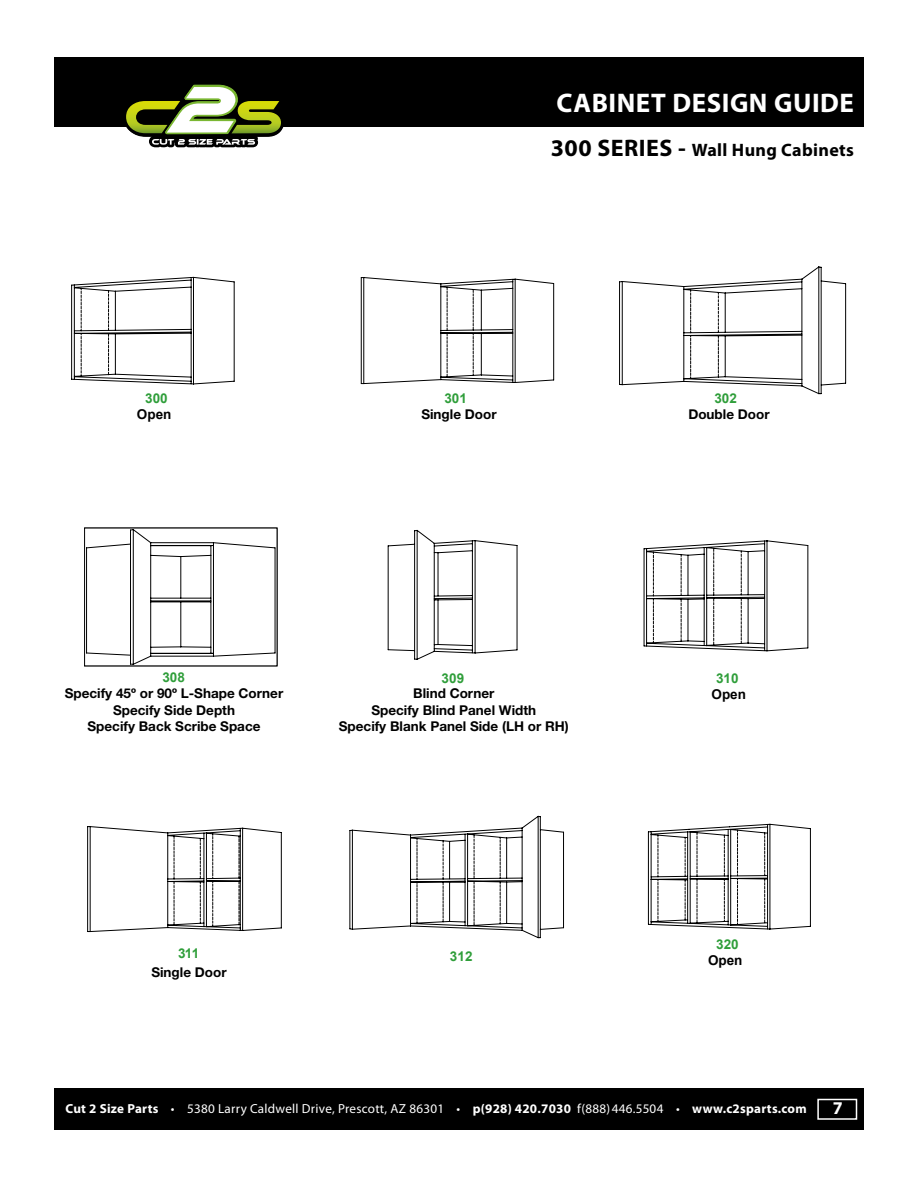
<style>
.page{position:relative;width:918px;height:1188px;background:#fff}
.page>*{position:absolute;margin:0;border:0;box-sizing:border-box;transform-origin:0 0}
.t1{font:700 27px "Myriad Pro";letter-spacing:.02em;color:#fff}
.t2{font:700 18px "Myriad Pro";letter-spacing:.02em;color:#000}
.t3{font:700 18px "Myriad Pro";color:#fff}
.t4{font:700 13.5px/16.5px "Helvetica Neue LT";color:#000;text-align:center}
.t5{font:700 13.5px "Arial";letter-spacing:.005em;color:#2f9e3a}
.t6{font:700 13.5px "Arial";color:#000}
.t7{font:13.2px "Myriad Pro";letter-spacing:.02em;color:#fff}
.s1{font-size:24px}
.s2{font-weight:700}
</style>
<div class="page">
<div style="left:54px;top:57px;width:810px;height:70px;background:#000"></div>
<div style="left:54px;top:1088px;width:810px;height:41px;background:#000"></div>
<svg style="left:126px;top:84px;width:158px;height:63px"></svg>
<div style="left:817px;top:1099px;width:40px;height:21px;border:2px solid #fff"></div>
<svg style="left:71px;top:277px;width:164px;height:107px"></svg>
<svg style="left:361px;top:277px;width:193px;height:107px"></svg>
<svg style="left:619px;top:266px;width:227px;height:128px"></svg>
<svg style="left:388px;top:530px;width:129px;height:130px"></svg>
<svg style="left:644px;top:540px;width:164px;height:111px"></svg>
<svg style="left:87px;top:826px;width:195px;height:106px"></svg>
<svg style="left:349px;top:816px;width:215px;height:122px"></svg>
<svg style="left:648px;top:824px;width:163px;height:105px"></svg>
<div style="left:84px;top:528px;width:193px;height:138px;border:1px solid #000"></div>
<svg style="left:86px;top:529px;width:189px;height:136px"></svg>
<h1 class="t1" style="left:557px;top:86px;width:299px">CABINET DESIGN GUIDE</h1>
<h2 class="t2" style="left:551px;top:138px;width:305px"><span class="s1">300 SERIES -</span> Wall Hung Cabinets</h2>
<p class="t5" style="left:145px;top:389px;width:24px">300</p>
<p class="t5" style="left:444px;top:389px;width:24px">301</p>
<p class="t5" style="left:714px;top:389px;width:24px">302</p>
<p class="t6" style="left:137px;top:405px;width:36px">Open</p>
<p class="t4" style="left:421px;top:405px;width:77px">Single Door</p>
<p class="t4" style="left:688px;top:405px;width:83px">Double Door</p>
<p class="t5" style="left:162px;top:669px;width:24px">308</p>
<p class="t4" style="left:65px;top:685px;width:220px">Specify 45º or 90º L-Shape Corner<br>Specify Side Depth<br>Specify Back Scribe Space</p>
<p class="t5" style="left:442px;top:669px;width:24px">309</p>
<p class="t5" style="left:716px;top:669px;width:24px">310</p>
<p class="t4" style="left:413px;top:685px;width:83px">Blind Corner</p>
<p class="t6" style="left:712px;top:685px;width:36px">Open</p>
<p class="t4" style="left:339px;top:701px;width:231px">Specify Blind Panel Width<br>Specify Blank Panel Side (LH or RH)</p>
<p class="t5" style="left:178px;top:944px;width:23px">311</p>
<p class="t4" style="left:151px;top:963px;width:77px">Single Door</p>
<p class="t5" style="left:450px;top:948px;width:24px">312</p>
<p class="t5" style="left:716px;top:935px;width:24px">320</p>
<p class="t6" style="left:708px;top:952px;width:36px">Open</p>
<p class="t7" style="left:66px;top:1101px;width:743px"><span class="s2">Cut 2 Size Parts</span> • 5380 Larry Caldwell Drive, Prescott, AZ 86301 • <span class="s2">p(928) 420.7030</span> f(888) 446.5504 • <span class="s2">www.c2sparts.com</span></p>
<h2 class="t3" style="left:833px;top:1096px;width:11px">7</h2>
</div>
